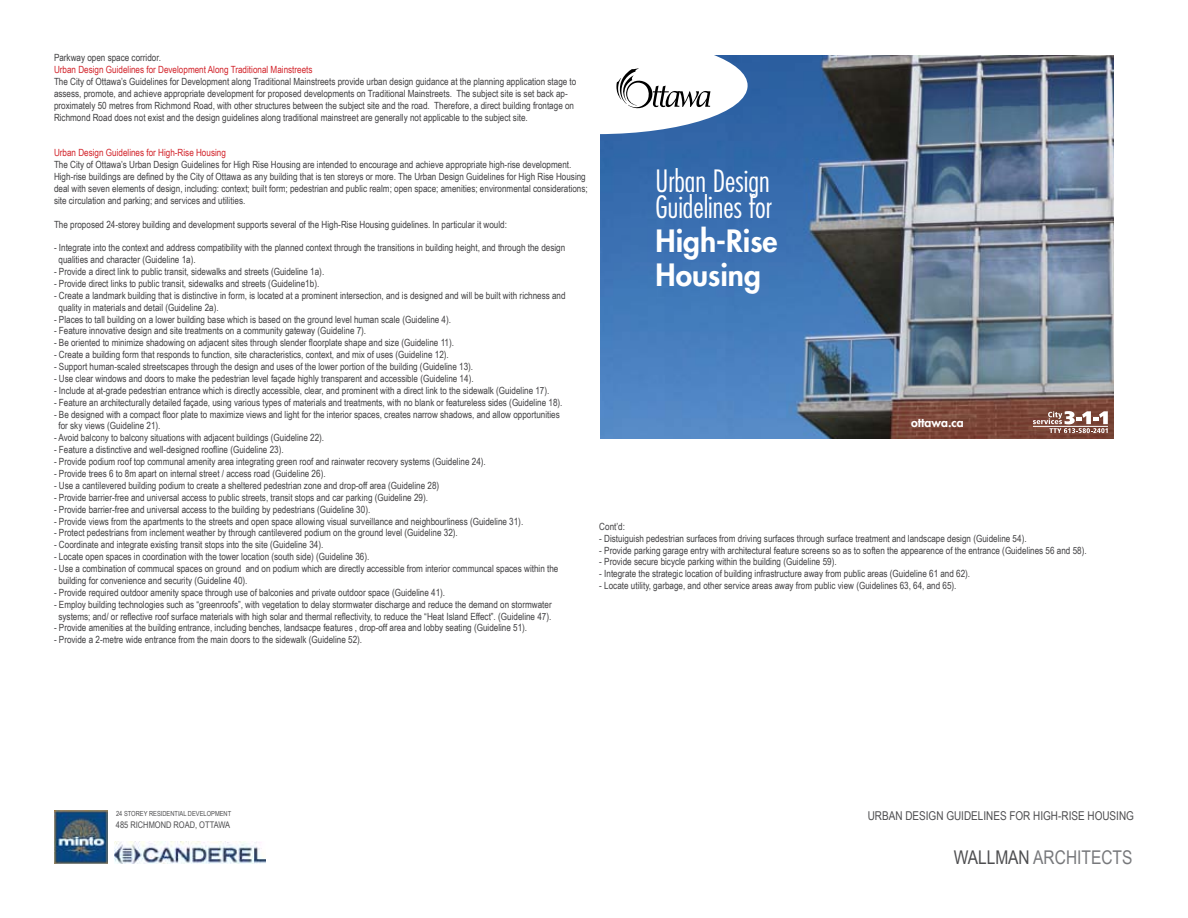
<style>
.page{position:relative;width:1188px;height:918px;background:#fff}
.page>*{position:absolute;margin:0;border:0;box-sizing:border-box;transform-origin:0 0}
.t1{font:300 condensed 29.85px/25.8px "Futura Std";color:#fff}
.t2{font:800 29.85px/34px "Futura Std";color:#fff}
.t3{font:18.9px "Arial Narrow";color:#77787b}
.t4{font:800 12.3px "Futura Std";color:#fff}
.t5{font:12.15px "Arial Narrow";color:#4d4d4f}
.t6{font:9.9px/11.9px "Arial Narrow";color:#414042}
.t7{font:9.9px "Arial Narrow";color:#d2232a}
.t8{font:9.15px "Arial Narrow";color:#4d4d4f}
.t9{font:7.05px "Arial Narrow";color:#4d4d4f}
.s1{color:#4d4d4f}
</style>
<div class="page">
<img style="left:54px;top:811px;width:53px;height:53px">
<img style="left:114px;top:842px;width:151px;height:22px">
<img style="left:600px;top:56px;width:514px;height:382px">
<svg style="left:1033px;top:411px;width:75px;height:22px"></svg>
<hr style="left:1033px;top:426px;width:75px;height:1px;background:#fff">
<svg style="left:600px;top:55px;width:148px;height:79px"></svg>
<p class="t6" style="left:54px;top:53px;width:108px">Parkway open space corridor.</p>
<p class="t7" style="left:54px;top:66px;width:260px">Urban Design Guidelines for Development Along Traditional Mainstreets</p>
<p class="t6" style="left:54px;top:76px;width:524px">The City of Ottawa’s Guidelines for Development along Traditional Mainstreets provide urban design guidance at the planning application stage to assess, promote, and achieve appropriate development for proposed developments on Traditional Mainstreets. The subject site is set back ap&shy;proximately 50 metres from Richmond Road, with other structures between the subject site and the road. Therefore, a direct building frontage on Richmond Road does not exist and the design guidelines along traditional mainstreet are generally not applicable to the subject site.</p>
<p class="t7" style="left:54px;top:149px;width:173px">Urban Design Guidelines for High-Rise Housing</p>
<p class="t6" style="left:54px;top:160px;width:535px">The City of Ottawa’s Urban Design Guidelines for High Rise Housing are intended to encourage and achieve appropriate high-rise development.<br>High-rise buildings are defined by the City of Ottawa as any building that is ten storeys or more. The Urban Design Guidelines for High Rise Housing deal with seven elements of design, including: context; built form; pedestrian and public realm; open space; amenities; environmental considerations; site circulation and parking; and services and utilities.</p>
<p class="t6" style="left:54px;top:219px;width:455px">The proposed 24-storey building and development supports several of the High-Rise Housing guidelines. In particular it would:</p>
<p class="t6" style="left:59px;top:243px;width:508px;text-indent:-5px">- Integrate into the context and address compatibility with the planned context through the transitions in building height, and through the design qualities and character (Guideline 1a).</p>
<p class="t6" style="left:54px;top:267px;width:272px">- Provide a direct link to public transit, sidewalks and streets (Guideline 1a).</p>
<p class="t6" style="left:54px;top:278px;width:267px">- Provide direct links to public transit, sidewalks and streets (Guideline1b).</p>
<p class="t6" style="left:59px;top:290px;width:509px;text-indent:-5px">- Create a landmark building that is distinctive in form, is located at a prominent intersection, and is designed and will be built with richness and quality in materials and detail (Guideline 2a).</p>
<p class="t6" style="left:54px;top:314px;width:399px">- Places to tall building on a lower building base which is based on the ground level human scale (Guideline 4).</p>
<p class="t6" style="left:54px;top:326px;width:314px">- Feature innovative design and site treatments on a community gateway (Guideline 7).</p>
<p class="t6" style="left:54px;top:337px;width:402px">- Be oriented to minimize shadowing on adjacent sites through slender floorplate shape and size (Guideline 11).</p>
<p class="t6" style="left:54px;top:350px;width:396px">- Create a building form that responds to function, site characteristics, context, and mix of uses (Guideline 12).</p>
<p class="t6" style="left:54px;top:362px;width:421px">- Support human-scaled streetscapes through the design and uses of the lower portion of the building (Guideline 13).</p>
<p class="t6" style="left:54px;top:373px;width:421px">- Use clear windows and doors to make the pedestrian level façade highly transparent and accessible (Guideline 14).</p>
<p class="t6" style="left:54px;top:385px;width:497px">- Include at at-grade pedestrian entrance which is directly accessible, clear, and prominent with a direct link to the sidewalk (Guideline 17).</p>
<p class="t6" style="left:54px;top:397px;width:510px">- Feature an architecturally detailed façade, using various types of materials and treatments, with no blank or featureless sides (Guideline 18).</p>
<p class="t6" style="left:59px;top:408px;width:503px;text-indent:-5px">- Be designed with a compact floor plate to maximize views and light for the interior spaces, creates narrow shadows, and allow opportunities for sky views (Guideline 21).</p>
<p class="t6" style="left:54px;top:433px;width:272px">- Avoid balcony to balcony situations with adjacent buildings (Guideline 22).</p>
<p class="t6" style="left:54px;top:443px;width:231px">- Feature a distinctive and well-designed roofline (Guideline 23).</p>
<p class="t6" style="left:54px;top:457px;width:433px">- Provide podium roof top communal amenity area integrating green roof and rainwater recovery systems (Guideline 24).</p>
<p class="t6" style="left:54px;top:467px;width:273px">- Provide trees 6 to 8m apart on internal street / access road (Guideline 26).</p>
<p class="t6" style="left:54px;top:480px;width:387px">- Use a cantilevered building podium to create a sheltered pedestrian zone and drop-off area (Guideline 28)</p>
<p class="t6" style="left:54px;top:492px;width:376px">- Provide barrier-free and universal access to public streets, transit stops and car parking (Guideline 29).</p>
<p class="t6" style="left:54px;top:504px;width:318px">- Provide barrier-free and universal access to the building by pedestrians (Guideline 30).</p>
<p class="t6" style="left:54px;top:516px;width:471px">- Provide views from the apartments to the streets and open space allowing visual surveillance and neighbourliness (Guideline 31).</p>
<p class="t6" style="left:54px;top:528px;width:405px">- Protect pedestrians from inclement weather by through cantilevered podium on the ground level (Guideline 32).</p>
<p class="t6" style="left:54px;top:540px;width:271px">- Coordinate and integrate existing transit stops into the site (Guideline 34).</p>
<p class="t6" style="left:54px;top:550px;width:317px">- Locate open spaces in coordination with the tower location (south side) (Guideline 36).</p>
<p class="t6" style="left:59px;top:564px;width:501px;text-indent:-5px">- Use a combination of commucal spaces on ground and on podium which are directly accessible from interior communcal spaces within the building for convenience and security (Guideline 40).</p>
<p class="t6" style="left:54px;top:587px;width:393px">- Provide required outdoor amenity space through use of balconies and private outdoor space (Guideline 41).</p>
<p class="t6" style="left:54px;top:599px;width:499px;text-align:center">- Employ building technologies such as “greenroofs”, with vegetation to delay stormwater discharge and reduce the demand on stormwater systems; and/ or reflective roof surface materials with high solar and thermal reflectivity, to reduce the “Heat Island Effect”. (Guideline 47).</p>
<p class="t6" style="left:54px;top:623px;width:475px">- Provide amenities at the building entrance, including benches, landsacpe features , drop-off area and lobby seating (Guideline 51).</p>
<p class="t6" style="left:54px;top:635px;width:310px">- Provide a 2-metre wide entrance from the main doors to the sidewalk (Guideline 52).</p>
<h1 class="t1" style="left:656px;top:170px;width:118px">Urban Design<br>Guidelines for</h1>
<h1 class="t2" style="left:656px;top:226px;width:124px">High-Rise<br>Housing</h1>
<p class="t4" style="left:911px;top:416px;width:54px">ottawa.ca</p>
<p class="t6" style="left:599px;top:521px;width:27px">Cont’d:</p>
<p class="t6" style="left:599px;top:533px;width:429px">- Distuiguish pedestrian surfaces from driving surfaces through surface treatment and landscape design (Guideline 54).</p>
<p class="t6" style="left:599px;top:544px;width:489px">- Provide parking garage entry with architectural feature screens so as to soften the appearence of the entrance (Guidelines 56 and 58).</p>
<p class="t6" style="left:599px;top:557px;width:239px">- Provide secure bicycle parking within the building (Guideline 59).</p>
<p class="t6" style="left:599px;top:568px;width:372px">- Integrate the strategic location of building infrastructure away from public areas (Guideline 61 and 62).</p>
<p class="t6" style="left:599px;top:579px;width:359px">- Locate utility, garbage, and other service areas away from public view (Guidelines 63, 64, and 65).</p>
<p class="t9" style="left:116px;top:811px;width:117px">24 STOREY RESIDENTIAL DEVELOPMENT</p>
<p class="t5" style="left:868px;top:811px;width:268px">URBAN DESIGN GUIDELINES FOR HIGH-RISE HOUSING</p>
<p class="t8" style="left:116px;top:821px;width:116px">485 RICHMOND ROAD, OTTAWA</p>
<h2 class="t3" style="left:954px;top:850px;width:180px"><span class="s1">WALLMAN</span> ARCHITECTS</h2>
</div>
